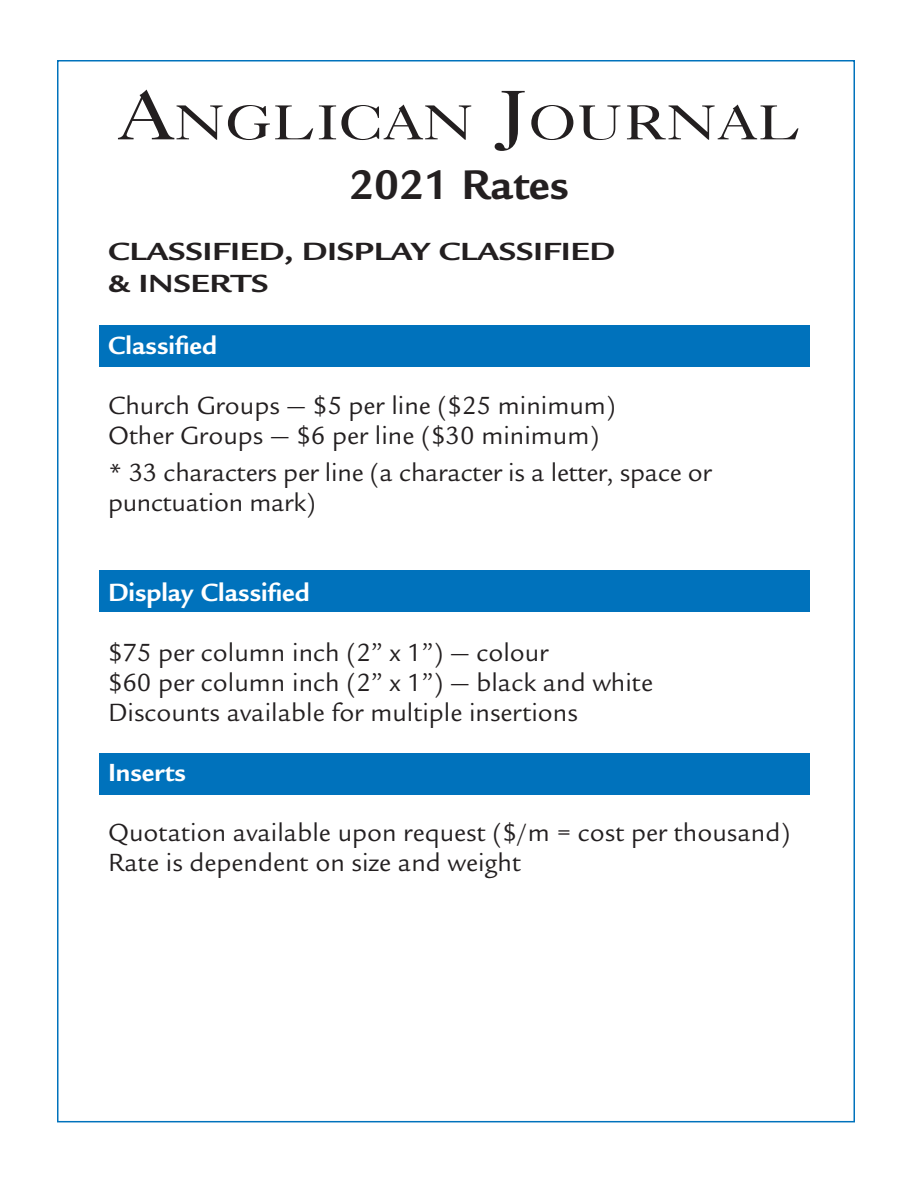
<style>
.page{position:relative;width:918px;height:1188px;background:#fff}
.page>*{position:absolute;margin:0;border:0;box-sizing:border-box;transform-origin:0 0}
.tab{font:49.2px "Caslon Five Forty";color:#231f20;scale:1.23 1}
.tab-2{font:700 45px "Legacy Sans";color:#231f20}
.tab-3{font:27px "Legacy Sans";color:#231f20}
.t1{font:700 27px "Legacy Sans";letter-spacing:-.01em;color:#231f20;scale:1.25 1}
.tab-4{font:700 27px "Legacy Sans";color:#fff}
.s1{font-size:70.2px}
</style>
<div class="page">
<div style="left:100px;top:753px;width:710px;height:42px;background:#0072bc"></div>
<div style="left:100px;top:570px;width:710px;height:42px;background:#0072bc"></div>
<div style="left:100px;top:325px;width:710px;height:42px;background:#0072bc"></div>
<p class="tab" style="left:117px;top:93px;width:558px"><span class="s1">A</span>NGLICAN <span class="s1">J</span>OURNAL</p>
<p class="tab-2" style="left:349px;top:159px;width:221px">2021 Rates</p>
<p class="t1" style="left:108px;top:235px;width:407px">CLASSIFIED, DISPLAY CLASSIFIED</p>
<p class="t1" style="left:108px;top:268px;width:130px">&amp; INSERTS</p>
<p class="tab-4" style="left:108px;top:330px;width:111px">Classified</p>
<p class="tab-3" style="left:108px;top:391px;width:509px">Church Groups — $5 per line ($25 minimum)</p>
<p class="tab-3" style="left:108px;top:421px;width:493px">Other Groups — $6 per line ($30 minimum)</p>
<p class="tab-3" style="left:108px;top:457px;width:605px">* 33 characters per line (a character is a letter, space or</p>
<p class="tab-3" style="left:108px;top:487px;width:209px">punctuation mark)</p>
<p class="tab-4" style="left:108px;top:577px;width:203px">Display Classified</p>
<p class="tab-3" style="left:108px;top:637px;width:442px">$75 per column inch (2” x 1”) — colour</p>
<p class="tab-3" style="left:108px;top:667px;width:547px">$60 per column inch (2” x 1”) — black and white</p>
<p class="tab-3" style="left:108px;top:697px;width:471px">Discounts available for multiple insertions</p>
<p class="tab-4" style="left:108px;top:757px;width:79px">Inserts</p>
<p class="tab-3" style="left:108px;top:817px;width:684px">Quotation available upon request ($/m = cost per thousand)</p>
<p class="tab-3" style="left:108px;top:847px;width:415px">Rate is dependent on size and weight</p>
</div>
